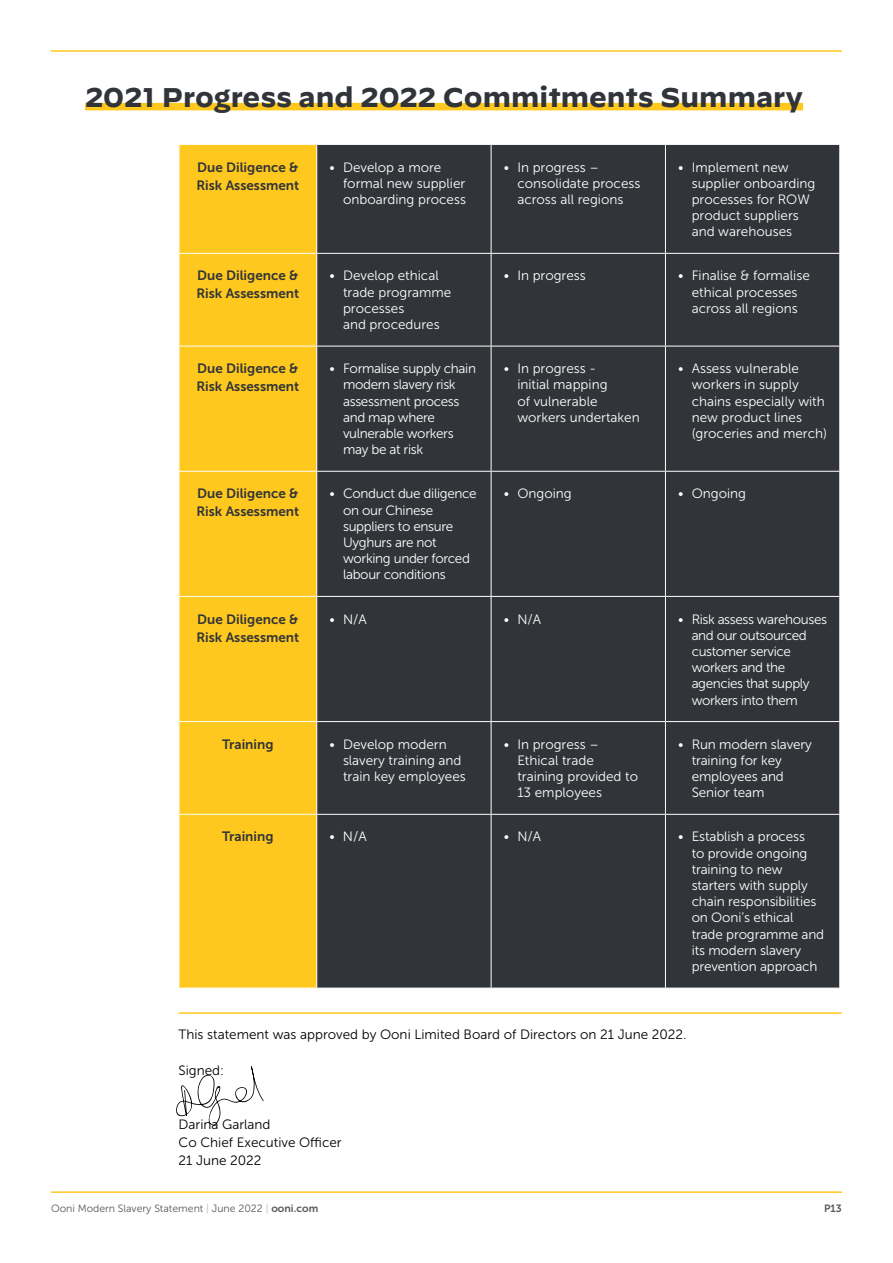
<style>
.page{position:relative;width:893px;height:1263px;background:#fff}
.page>*{position:absolute;margin:0;border:0;box-sizing:border-box;transform-origin:0 0}
.t1{font:700 27px "Decimal";color:#313438}
.t2{font:13.5px/16.2px "Museo Sans 300";letter-spacing:-.005em;color:#fff}
.t3{font:13.5px/16.2px "Museo Sans 300";letter-spacing:-.025em;color:#fff}
.t4{font:13.5px/18px "Museo Sans 700";color:#313438}
.t5{font:13.5px/18px "Museo Sans 300";color:#000}
.t6{font:13.5px/16.2px "Museo Sans 300";letter-spacing:-.03em;color:#fff}
.t7{font:10.5px "Museo Sans 300";color:#58575b}
.t8{font:10.5px "Museo Sans 700";color:#58575b}
.s1{color:#bfbdbf}
.s2{font-family:"Museo Sans 700"}
</style>
<div class="page">
<hr style="left:51px;top:50px;width:791px;height:2px;background:#fec81e">
<hr style="left:51px;top:1191px;width:791px;height:2px;background:#fec81e">
<div style="left:85px;top:103px;width:718px;height:7px;background:#fec81e"></div>
<div style="left:180px;top:145px;width:136px;height:843px;background:#fec81e"></div>
<div style="left:317px;top:145px;width:522px;height:843px;background:#313438"></div>
<hr style="left:491px;top:145px;width:1px;height:108px;background:#fff">
<hr style="left:665px;top:145px;width:1px;height:108px;background:#fff">
<hr style="left:179px;top:253px;width:138px;height:1px;background:#fff">
<hr style="left:317px;top:253px;width:174px;height:1px;background:#fff">
<hr style="left:491px;top:253px;width:174px;height:1px;background:#fff">
<hr style="left:491px;top:254px;width:1px;height:92px;background:#fff">
<hr style="left:665px;top:253px;width:175px;height:1px;background:#fff">
<hr style="left:665px;top:254px;width:1px;height:92px;background:#fff">
<hr style="left:179px;top:346px;width:138px;height:1px;background:#fff">
<hr style="left:317px;top:346px;width:174px;height:1px;background:#fff">
<hr style="left:491px;top:346px;width:174px;height:1px;background:#fff">
<hr style="left:491px;top:346px;width:1px;height:125px;background:#fff">
<hr style="left:665px;top:346px;width:175px;height:1px;background:#fff">
<hr style="left:665px;top:346px;width:1px;height:125px;background:#fff">
<hr style="left:179px;top:471px;width:138px;height:1px;background:#fff">
<hr style="left:317px;top:471px;width:174px;height:1px;background:#fff">
<hr style="left:491px;top:471px;width:174px;height:1px;background:#fff">
<hr style="left:491px;top:472px;width:1px;height:124px;background:#fff">
<hr style="left:665px;top:471px;width:175px;height:1px;background:#fff">
<hr style="left:665px;top:472px;width:1px;height:124px;background:#fff">
<hr style="left:179px;top:596px;width:138px;height:1px;background:#fff">
<hr style="left:317px;top:596px;width:174px;height:1px;background:#fff">
<hr style="left:491px;top:596px;width:174px;height:1px;background:#fff">
<hr style="left:491px;top:597px;width:1px;height:124px;background:#fff">
<hr style="left:665px;top:596px;width:175px;height:1px;background:#fff">
<hr style="left:665px;top:597px;width:1px;height:124px;background:#fff">
<hr style="left:179px;top:721px;width:138px;height:1px;background:#fff">
<hr style="left:317px;top:721px;width:174px;height:1px;background:#fff">
<hr style="left:491px;top:721px;width:174px;height:1px;background:#fff">
<hr style="left:491px;top:722px;width:1px;height:92px;background:#fff">
<hr style="left:665px;top:721px;width:175px;height:1px;background:#fff">
<hr style="left:665px;top:722px;width:1px;height:92px;background:#fff">
<hr style="left:179px;top:814px;width:138px;height:1px;background:#fff">
<hr style="left:317px;top:814px;width:174px;height:1px;background:#fff">
<hr style="left:491px;top:814px;width:174px;height:1px;background:#fff">
<hr style="left:491px;top:815px;width:1px;height:173px;background:#fff">
<hr style="left:665px;top:814px;width:175px;height:1px;background:#fff">
<hr style="left:665px;top:815px;width:1px;height:173px;background:#fff">
<hr style="left:179px;top:1012px;width:663px;height:2px;background:#fec81e">
<svg style="left:176px;top:1066px;width:88px;height:60px"></svg>
<h1 class="t1" style="left:85px;top:82px;width:719px">2021 Progress and 2022 Commitments Summary</h1>
<p class="t4" style="left:196px;top:158px;width:104px">Due Diligence &amp;<br>Risk Assessment</p>
<p class="t2" style="left:343px;top:159px;width:125px;text-indent:-14px">• Develop a more formal new supplier onboarding process</p>
<p class="t2" style="left:517px;top:159px;width:125px;text-indent:-14px">• In progress – consolidate process across all regions</p>
<p class="t2" style="left:692px;top:159px;width:125px;text-indent:-14px">• Implement new supplier onboarding processes for ROW product suppliers and warehouses</p>
<p class="t4" style="left:196px;top:267px;width:104px">Due Diligence &amp;<br>Risk Assessment</p>
<p class="t2" style="left:343px;top:268px;width:110px;text-indent:-14px">• Develop ethical trade programme processes<br>and procedures</p>
<p class="t2" style="left:504px;top:268px;width:83px">• In progress</p>
<p class="t2" style="left:678px;top:268px;width:133px;text-align:center">• Finalise &amp; formalise ethical processes across all regions</p>
<p class="t4" style="left:196px;top:360px;width:104px">Due Diligence &amp;<br>Risk Assessment</p>
<p class="t3" style="left:343px;top:361px;width:135px;text-indent:-14px">• Formalise supply chain modern slavery risk assessment process and map where vulnerable workers may be at risk</p>
<p class="t2" style="left:517px;top:361px;width:124px;text-indent:-14px">• In progress -<br>initial mapping<br>of vulnerable workers undertaken</p>
<p class="t2" style="left:692px;top:361px;width:137px;text-indent:-14px">• Assess vulnerable workers in supply chains especially with new product lines (groceries and merch)</p>
<p class="t4" style="left:196px;top:485px;width:104px">Due Diligence &amp;<br>Risk Assessment</p>
<p class="t3" style="left:343px;top:486px;width:135px;text-indent:-14px">• Conduct due diligence on our Chinese suppliers to ensure<br>Uyghurs are not working under forced labour conditions</p>
<p class="t2" style="left:504px;top:486px;width:69px">• Ongoing</p>
<p class="t2" style="left:678px;top:486px;width:69px">• Ongoing</p>
<p class="t4" style="left:196px;top:610px;width:104px">Due Diligence &amp;<br>Risk Assessment</p>
<p class="t2" style="left:329px;top:611px;width:39px">• N/A</p>
<p class="t2" style="left:504px;top:611px;width:39px">• N/A</p>
<p class="t6" style="left:692px;top:611px;width:137px;text-indent:-14px">• Risk assess warehouses and our outsourced customer service workers and the agencies that supply workers into them</p>
<p class="t4" style="left:222px;top:735px;width:53px">Training</p>
<p class="t2" style="left:343px;top:736px;width:124px;text-indent:-14px">• Develop modern slavery training and train key employees</p>
<p class="t2" style="left:517px;top:736px;width:122px;text-indent:-14px">• In progress –<br>Ethical trade training provided to<br>13 employees</p>
<p class="t2" style="left:692px;top:736px;width:122px;text-indent:-14px">• Run modern slavery training for key employees and<br>Senior team</p>
<p class="t4" style="left:222px;top:828px;width:53px">Training</p>
<p class="t2" style="left:329px;top:829px;width:39px">• N/A</p>
<p class="t2" style="left:504px;top:829px;width:39px">• N/A</p>
<p class="t2" style="left:692px;top:829px;width:134px;text-indent:-14px">• Establish a process<br>to provide ongoing training to new starters with supply chain responsibilities on Ooni’s ethical trade programme and its modern slavery prevention approach</p>
<p class="t5" style="left:179px;top:1025px;width:509px">This statement was approved by Ooni Limited Board of Directors on 21 June 2022.</p>
<p class="t5" style="left:179px;top:1061px;width:47px">Signed:</p>
<p class="t5" style="left:179px;top:1115px;width:165px">Darina Garland<br>Co Chief Executive Officer<br>21 June 2022</p>
<p class="t7" style="left:51px;top:1203px;width:269px">Ooni Modern Slavery Statement <span class="s1">|</span> June 2022 <span class="s1">|</span> <span class="s2">ooni.com</span></p>
<p class="t8" style="left:824px;top:1203px;width:19px">P13</p>
</div>
